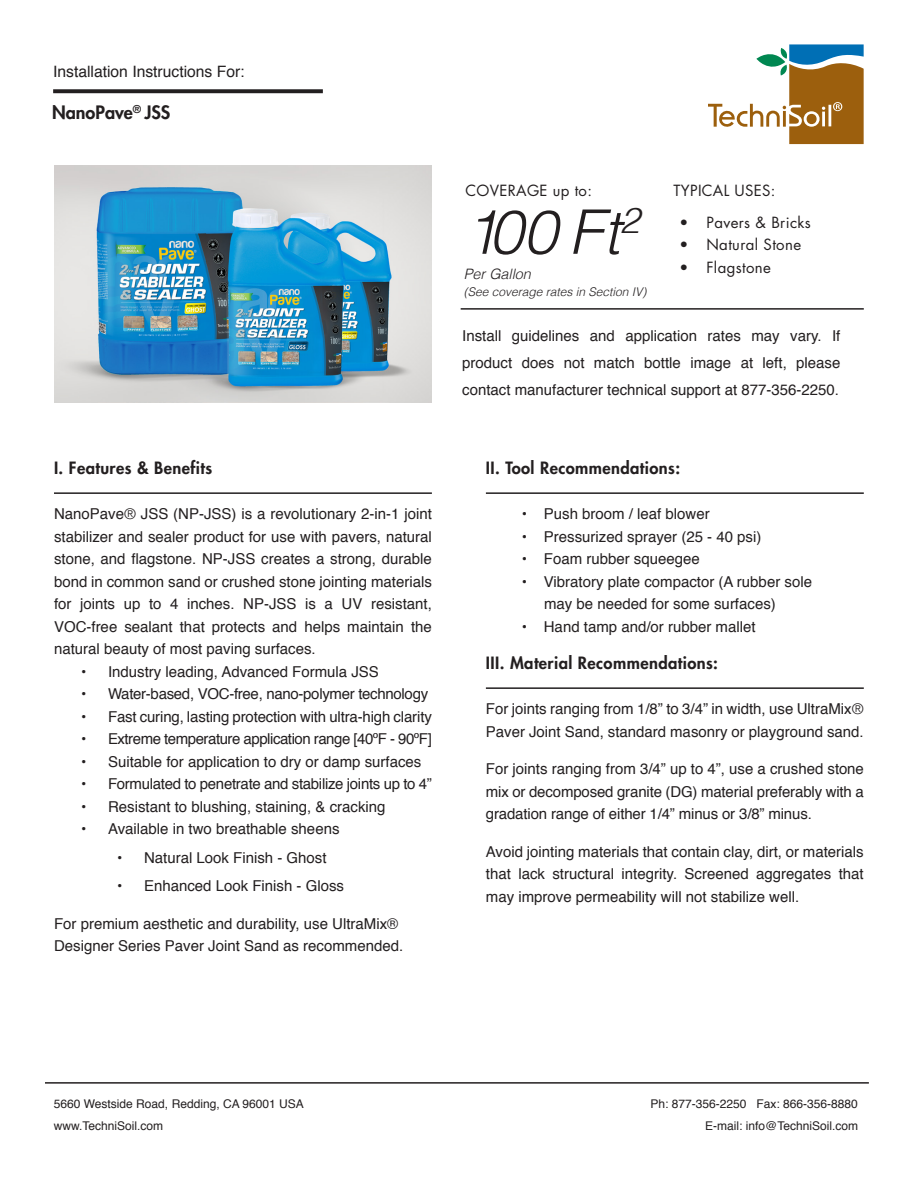
<style>
.page{position:relative;width:918px;height:1188px;background:#fff}
.page>*{position:absolute;margin:0;border:0;box-sizing:border-box;transform-origin:0 0}
.Italics{font:italic 300 61.5px "Helvetica";color:#231f20}
.t1{font:800 18px "Futura Std";color:#231f20}
.FUTURA_Instructions{font:800 16.5px "Futura Std";letter-spacing:.025em;color:#231f20}
.t2{font:15.6px "Helvetica";color:#231f20}
.Futura_Body{font:15px/22.5px "Helvetica";color:#231f20;text-align:justify}
.Paragraph_Style_3{font:15px/27px "Helvetica";color:#231f20;text-align:justify}
.Futura_Body-2{font:15px "Helvetica";letter-spacing:-.02em;color:#231f20}
.FUTURA_Instructions-2{font:15px "Futura Std";letter-spacing:.025em;color:#231f20}
.Futura_Body-3{font:15px "Helvetica";letter-spacing:-.03em;color:#231f20}
.Italics-2{font:italic 300 14.4px "Helvetica";color:#231f20}
.t3{font:12px "Helvetica";color:#231f20}
.Italics-3{font:italic 300 12px "Helvetica";color:#231f20}
.s1{font-family:"Helvetica Neue";font-weight:300}
</style>
<div class="page">
<svg style="left:53px;top:89px;width:270px;height:4px"></svg>
<hr style="left:45px;top:1082px;width:824px;height:2px;background:#231f20">
<svg style="left:708px;top:44px;width:156px;height:101px"></svg>
<hr style="left:54px;top:492px;width:378px;height:2px;background:#231f20">
<hr style="left:486px;top:492px;width:378px;height:2px;background:#231f20">
<hr style="left:486px;top:687px;width:378px;height:2px;background:#231f20">
<img style="left:54px;top:165px;width:378px;height:238px">
<hr style="left:461px;top:308px;width:403px;height:2px;background:#231f20">
<p class="t2" style="left:53px;top:59px;width:193px">Installation Instructions For:</p>
<p class="t1" style="left:52px;top:101px;width:120px">NanoPave<sup>®</sup> JSS</p>
<p class="FUTURA_Instructions" style="left:54px;top:458px;width:160px">I. Features &amp; Benefits</p>
<p class="Futura_Body" style="left:54px;top:503px;width:379px">NanoPave<span class="s1">®</span> JSS (NP-JSS) is a revolutionary 2-in-1 joint stabilizer and sealer product for use with pavers, natural stone, and flagstone. NP-JSS creates a strong, durable bond in common sand or crushed stone jointing materials for joints up to 4 inches. NP-JSS is a UV resistant, VOC-free sealant that protects and helps maintain the natural beauty of most paving surfaces.</p>
<p class="Futura_Body" style="left:81px;top:661px;width:299px">• Industry leading, Advanced Formula JSS</p>
<p class="Futura_Body-2" style="left:81px;top:683px;width:349px">• Water-based, VOC-free, nano-polymer technology</p>
<p class="Futura_Body" style="left:81px;top:706px;width:352px">• Fast curing, lasting protection with ultra-high clarity</p>
<p class="Futura_Body-3" style="left:81px;top:728px;width:352px">• Extreme temperature application range [40ºF - 90ºF]</p>
<p class="Futura_Body" style="left:81px;top:751px;width:342px">• Suitable for application to dry or damp surfaces</p>
<p class="Futura_Body-2" style="left:81px;top:773px;width:352px">• Formulated to penetrate and stabilize joints up to 4”</p>
<p class="Futura_Body" style="left:81px;top:796px;width:306px">• Resistant to blushing, staining, &amp; cracking</p>
<p class="Futura_Body" style="left:81px;top:818px;width:260px">• Available in two breathable sheens</p>
<p class="Futura_Body" style="left:117px;top:847px;width:211px">• Natural Look Finish - Ghost</p>
<p class="Futura_Body" style="left:117px;top:875px;width:229px">• Enhanced Look Finish - Gloss</p>
<p class="Futura_Body" style="left:54px;top:913px;width:346px">For premium aesthetic and durability, use UltraMix®</p>
<p class="Futura_Body" style="left:54px;top:935px;width:351px">Designer Series Paver Joint Sand as recommended.</p>
<p class="FUTURA_Instructions-2" style="left:466px;top:181px;width:128px">COVERAGE up to:</p>
<p class="FUTURA_Instructions-2" style="left:674px;top:181px;width:103px">TYPICAL USES:</p>
<p class="FUTURA_Instructions-2" style="left:679px;top:213px;width:133px">• Pavers &amp; Bricks</p>
<p class="FUTURA_Instructions-2" style="left:679px;top:235px;width:123px">• Natural Stone</p>
<p class="FUTURA_Instructions-2" style="left:679px;top:258px;width:93px">• Flagstone</p>
<p class="Italics" style="left:464px;top:185px;width:178px">100 Ft<sup>2</sup></p>
<p class="Italics-2" style="left:464px;top:263px;width:69px">Per Gallon</p>
<p class="Italics-3" style="left:464px;top:282px;width:184px">(See coverage rates in Section IV)</p>
<p class="Paragraph_Style_3" style="left:462px;top:322px;width:380px">Install guidelines and application rates may vary. If product does not match bottle image at left, please contact manufacturer technical support at 877-356-2250.</p>
<p class="FUTURA_Instructions" style="left:486px;top:458px;width:196px">II. Tool Recommendations:</p>
<p class="Futura_Body" style="left:522px;top:503px;width:189px">• Push broom / leaf blower</p>
<p class="Futura_Body" style="left:522px;top:526px;width:241px">• Pressurized sprayer (25 - 40 psi)</p>
<p class="Futura_Body" style="left:522px;top:548px;width:179px">• Foam rubber squeegee</p>
<p class="Futura_Body" style="left:544px;top:571px;width:269px;text-indent:-22px">• Vibratory plate compactor (A rubber sole may be needed for some surfaces)</p>
<p class="Futura_Body" style="left:522px;top:616px;width:235px">• Hand tamp and/or rubber mallet</p>
<p class="FUTURA_Instructions" style="left:486px;top:653px;width:234px">III. Material Recommendations:</p>
<p class="Futura_Body" style="left:486px;top:698px;width:379px">For joints ranging from 1/8” to 3/4” in width, use UltraMix<span class="s1">®<br></span>Paver Joint Sand, standard masonry or playground sand.</p>
<p class="Futura_Body" style="left:486px;top:758px;width:379px">For joints ranging from 3/4” up to 4”, use a crushed stone mix or decomposed granite (DG) material preferably with a gradation range of either 1/4” minus or 3/8” minus.</p>
<p class="Futura_Body" style="left:486px;top:841px;width:379px">Avoid jointing materials that contain clay, dirt, or materials that lack structural integrity. Screened aggregates that may improve permeability will not stabilize well.</p>
<p class="t3" style="left:54px;top:1094px;width:251px">5660 Westside Road, Redding, CA 96001 USA</p>
<p class="t3" style="left:651px;top:1094px;width:209px">Ph: 877-356-2250 Fax: 866-356-8880</p>
<p class="t3" style="left:54px;top:1117px;width:111px">www.TechniSoil.com</p>
<p class="t3" style="left:705px;top:1117px;width:154px">E-mail: info@TechniSoil.com</p>
</div>
